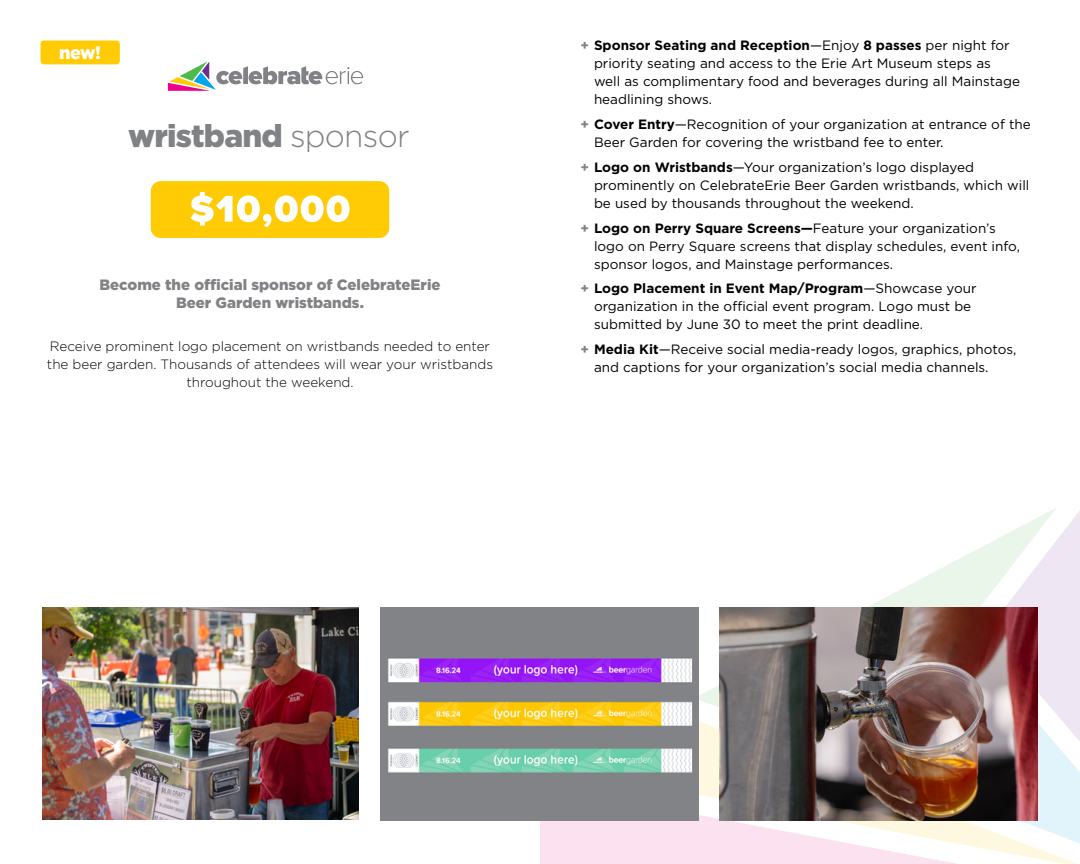
<style>
.page{position:relative;width:1080px;height:864px;background:#fff}
.page>*{position:absolute;margin:0;border:0;box-sizing:border-box;transform-origin:0 0}
.t1{font:900 31.5px "Gotham";letter-spacing:-.025em;color:#808285}
.t2{font:900 18px "Gotham";color:#fff}
.t3{font:900 15px/18px "Gotham";color:#808285;text-align:center}
.t4{font:13.5px/18px "Gotham";color:#000}
.t5{font:300 13.5px/18px "Gotham";color:#000;text-align:center}
.s1{font-weight:700;color:#808285}
.s2{font-weight:700}
.s3{font-weight:300}
</style>
<div class="page">
<svg style="left:540px;top:820px;width:20px;height:44px"></svg>
<svg style="left:694px;top:545px;width:292px;height:162px"></svg>
<svg style="left:986px;top:508px;width:94px;height:140px"></svg>
<div style="left:1038px;top:648px;width:42px;height:62px;background:#eee6f2"></div>
<svg style="left:560px;top:710px;width:520px;height:154px"></svg>
<svg style="left:168px;top:62px;width:195px;height:29px"></svg>
<div style="left:40px;top:40px;width:80px;height:24px;background:#ffcb05"></div>
<img style="left:42px;top:608px;width:317px;height:211px">
<img style="left:380px;top:608px;width:319px;height:212px">
<img style="left:719px;top:608px;width:319px;height:212px">
<div style="left:151px;top:181px;width:238px;height:57px;background:#ffcb05;border-radius:10px"></div>
<svg style="left:190px;top:191px;width:160px;height:36px"></svg>
<h2 class="t2" style="left:59px;top:40px;width:43px">new!</h2>
<p class="t4" style="left:594px;top:36px;width:428px;text-indent:-14px"><span class="s1">+</span> <span class="s2">Sponsor Seating and Reception</span>—Enjoy <span class="s2">8 passes</span> per night for priority seating and access to the Erie Art Museum steps as well as complimentary food and beverages during all Mainstage headlining shows.</p>
<p class="t4" style="left:594px;top:115px;width:438px;text-indent:-14px"><span class="s1">+</span> <span class="s2">Cover Entry</span>—Recognition of your organization at entrance of the<br>Beer Garden for covering the wristband fee to enter.</p>
<p class="t4" style="left:594px;top:158px;width:437px;text-indent:-14px"><span class="s1">+</span> <span class="s2">Logo on Wristbands</span>—Your organization’s logo displayed prominently on CelebrateErie Beer Garden wristbands, which will be used by thousands throughout the weekend.</p>
<p class="t4" style="left:594px;top:219px;width:428px;text-indent:-14px"><span class="s1">+</span> <span class="s2">Logo on Perry Square Screens—</span>Feature your organization’s logo on Perry Square screens that display schedules, event info, sponsor logos, and Mainstage performances.</p>
<p class="t4" style="left:594px;top:279px;width:384px;text-indent:-14px"><span class="s1">+</span> <span class="s2">Logo Placement in Event Map/Program</span>—Showcase your organization in the official event program. Logo must be submitted by June 30 to meet the print deadline.</p>
<p class="t4" style="left:594px;top:340px;width:424px;text-indent:-14px"><span class="s1">+</span> <span class="s2">Media Kit</span>—Receive social media-ready logos, graphics, photos, and captions for your organization’s social media channels.</p>
<h1 class="t1" style="left:128px;top:114px;width:283px">wristband <span class="s3">sponsor</span></h1>
<p class="t3" style="left:99px;top:276px;width:343px">Become the official sponsor of CelebrateErie<br>Beer Garden wristbands.</p>
<p class="t5" style="left:47px;top:337px;width:448px">Receive prominent logo placement on wristbands needed to enter the beer garden. Thousands of attendees will wear your wristbands throughout the weekend.</p>
</div>
